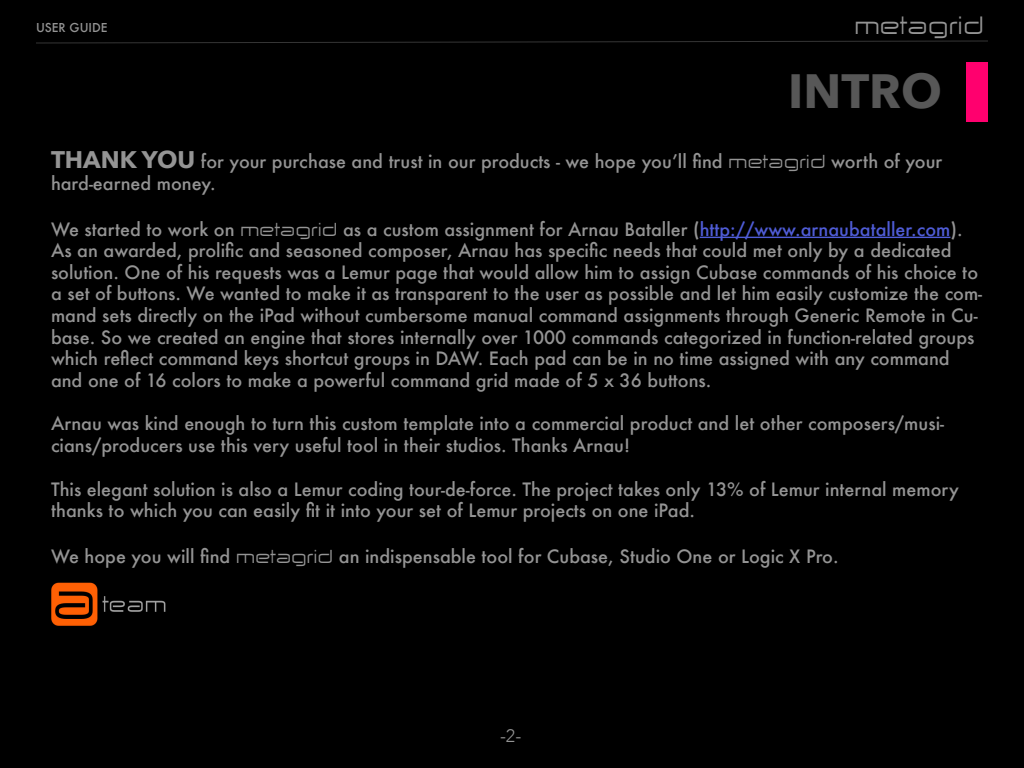
<style>
.page{position:relative;width:1024px;height:768px;background:#fff}
.page>*{position:absolute;margin:0;border:0;box-sizing:border-box;transform-origin:0 0}
.aU_Header_Title{font:700 48px "Avenir Next";color:#575757}
.t1{font:24px "Zekton Ex";color:#949494}
.aU_Body{font:500 18px/21.6px "Futura";color:#949494}
.aU_Pages{font:300 18px "Avenir";color:#949494}
.t2{font:500 12px "Futura";color:#949494}
.s1{font-family:"Avenir Next";font-weight:700;font-size:24px}
.s2{font-family:"Zekton Ex";font-weight:400}
.s3{color:#4f5cd6}
</style>
<div class="page">
<div style="left:1px;top:1px;width:1022px;height:766px;background:#000"></div>
<svg style="left:36px;top:40px;width:952px;height:4px"></svg>
<div style="left:966px;top:62px;width:22px;height:60px;background:#ff006e"></div>
<hr style="left:700px;top:237px;width:250px;height:1px;background:#4f5cd6">
<img style="left:51px;top:582px;width:115px;height:44px">
<p class="t2" style="left:36px;top:19px;width:73px">USER GUIDE</p>
<h2 class="t1" style="left:854px;top:10px;width:131px">metagrid</h2>
<p class="aU_Header_Title" style="left:788px;top:50px;width:155px">INTRO</p>
<p class="aU_Body" style="left:51px;top:150px;width:893px"><span class="s1">THANK YOU</span> for your purchase and trust in our products - we hope you’ll find <span class="s2">metagrid</span> worth of your hard-earned money.</p>
<p class="aU_Body" style="left:51px;top:218px;width:933px">We started to work on <span class="s2">metagrid</span> as a custom assignment for Arnau Bataller (<span class="s3">http://www.arnaubataller.com</span>).<br>As an awarded, prolific and seasoned composer, Arnau has specific needs that could met only by a dedicated solution. One of his requests was a Lemur page that would allow him to assign Cubase commands of his choice to a set of buttons. We wanted to make it as transparent to the user as possible and let him easily customize the com&shy;mand sets directly on the iPad without cumbersome manual command assignments through Generic Remote in Cu&shy;base. So we created an engine that stores internally over 1000 commands categorized in function-related groups which reflect command keys shortcut groups in DAW. Each pad can be in no time assigned with any command and one of 16 colors to make a powerful command grid made of 5 x 36 buttons.</p>
<p class="aU_Body" style="left:51px;top:413px;width:895px">Arnau was kind enough to turn this custom template into a commercial product and let other composers/musi&shy;cians/producers use this very useful tool in their studios. Thanks Arnau!</p>
<p class="aU_Body" style="left:51px;top:478px;width:909px">This elegant solution is also a Lemur coding tour-de-force. The project takes only 13% of Lemur internal memory thanks to which you can easily fit it into your set of Lemur projects on one iPad.</p>
<p class="aU_Body" style="left:51px;top:545px;width:789px">We hope you will find <span class="s2">metagrid</span> an indispensable tool for Cubase, Studio One or Logic X Pro.</p>
<p class="aU_Pages" style="left:500px;top:725px;width:23px">-2-</p>
</div>
